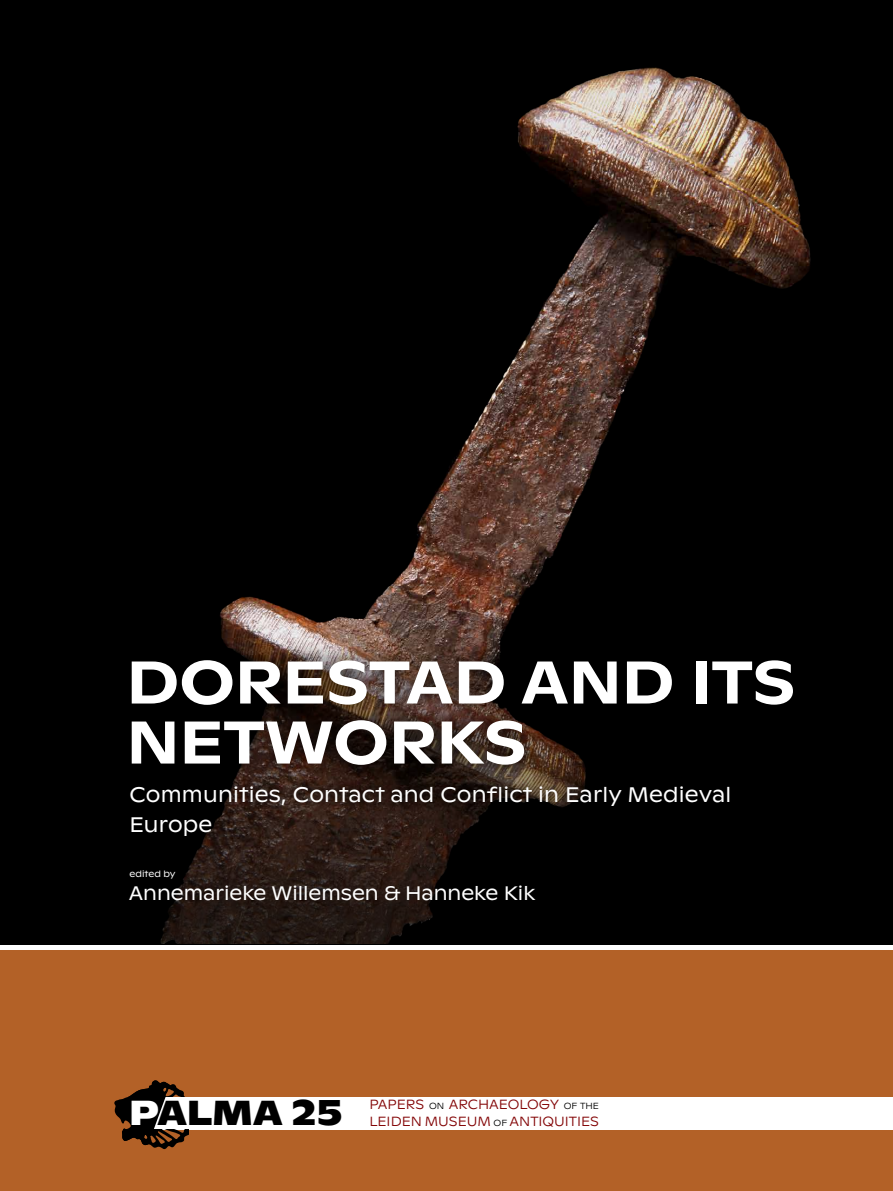
<style>
.page{position:relative;width:893px;height:1191px;background:#fff}
.page>*{position:absolute;margin:0;border:0;box-sizing:border-box;transform-origin:0 0}
.t1{font:500 60px/60px "Ginto Nord";color:#fff}
.t2{font:700 34.65px "Ginto Nord";letter-spacing:.01em;color:#000}
.t3{font:21px/30px "Ginto Nord";letter-spacing:.01em;color:#fff}
.t4{font:19.5px "Ginto Nord";color:#fff}
.t5{font:300 13.35px/17.9px "Ginto Nord";color:#830506}
.t6{font:9px "Ginto Nord";color:#fff}
.s1{color:#fff}
.s2{font-size:37.5px}
.s3{font-size:8.85px;color:#000}
</style>
<div class="page">
<div style="left:0;top:0;width:893px;height:944px;background:#000"></div>
<div style="left:0;top:950px;width:893px;height:241px;background:#b36127"></div>
<div style="left:136px;top:1096px;width:757px;height:33px;background:#fff"></div>
<img style="left:220px;top:270px;width:589px;height:354px">
<img style="left:517px;top:67px;width:294px;height:203px">
<svg style="left:160px;top:624px;width:348px;height:320px"></svg>
<svg style="left:114px;top:1080px;width:75px;height:69px"></svg>
<svg style="left:160px;top:643px;width:426px;height:134px"></svg>
<svg style="left:160px;top:777px;width:426px;height:67px"></svg>
<p class="t1" style="left:127px;top:648px;width:670px">DORESTAD AND ITS<br>NETWORKS</p>
<p class="t3" style="left:130px;top:778px;width:603px">Communities, Contact and Conflict in Early Medieval<br>Europe</p>
<p class="t6" style="left:130px;top:867px;width:48px">edited by</p>
<p class="t4" style="left:129px;top:879px;width:408px">Annemarieke Willemsen &amp; Hanneke Kik</p>
<p class="t2" style="left:130px;top:1086px;width:215px"><span class="s1">P</span>ALMA <span class="s2">25</span></p>
<p class="t5" style="left:369px;top:1094px;width:231px">PAPERS <span class="s3">ON</span> ARCHAEOLOGY <span class="s3">OF THE<br></span>LEIDEN MUSEUM <span class="s3">OF</span> ANTIQUITIES</p>
</div>
